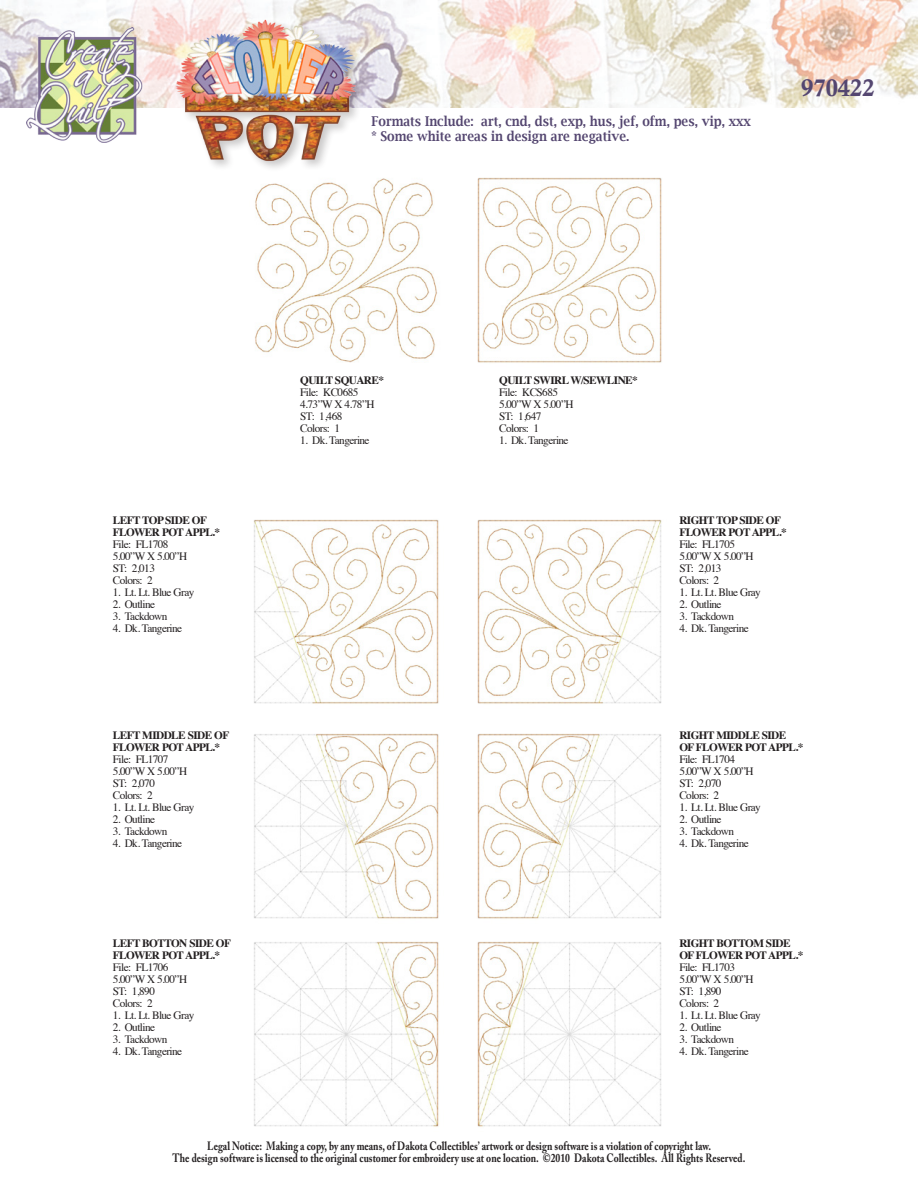
<style>
.page{position:relative;width:918px;height:1188px;background:#fff}
.page>*{position:absolute;margin:0;border:0;box-sizing:border-box;transform-origin:0 0}
.t1{font:24px "Calis MT Bol";color:#544670}
.t2{font:600 13.5px/15px "Lucida Bright";color:#544670;scale:.9 1}
.t3{font:700 12px/12px "Adobe Caslon Pro";color:#231f20;text-align:center;scale:.8 1}
.t4{font:11.25px/12px "Times";letter-spacing:-.05em;color:#231f20}
.t5{font:700 11.25px/12px "Times";letter-spacing:-.05em;color:#231f20}
</style>
<div class="page">
<img style="left:0;top:0;width:918px;height:108px">
<div style="left:174px;top:18px;width:193px;height:154px;background:#231f20;opacity:.3"></div>
<img style="left:170px;top:13px;width:195px;height:152px">
<img style="left:27px;top:27px;width:117px;height:115px">
<img style="left:477px;top:519px;width:185px;height:185px">
<img style="left:254px;top:519px;width:185px;height:185px">
<img style="left:254px;top:941px;width:185px;height:186px">
<img style="left:254px;top:733px;width:185px;height:186px">
<img style="left:477px;top:941px;width:185px;height:186px">
<img style="left:477px;top:733px;width:184px;height:186px">
<img style="left:255px;top:178px;width:182px;height:185px">
<img style="left:477px;top:177px;width:185px;height:186px">
<p class="t2" style="left:372px;top:114px;width:423px">Formats Include: art, cnd, dst, exp, hus, jef, ofm, pes, vip, xxx * Some white areas in design are negative.</p>
<h1 class="t1" style="left:801px;top:74px;width:75px">970422</h1>
<p class="t5" style="left:113px;top:513px;width:109px">LEFT TOP SIDE OF<br>FLOWER POT APPL.*</p>
<p class="t4" style="left:113px;top:537px;width:76px">File: FL1708<br>5.00”W X 5.00”H<br>ST: 2,013<br>Colors: 2</p>
<p class="t4" style="left:113px;top:585px;width:83px">1. Lt. Lt. Blue Gray</p>
<p class="t4" style="left:113px;top:597px;width:44px">2. Outline</p>
<p class="t4" style="left:113px;top:609px;width:56px">3. Tackdown</p>
<p class="t4" style="left:113px;top:621px;width:71px">4. Dk. Tangerine</p>
<p class="t5" style="left:113px;top:728px;width:118px">LEFT MIDDLE SIDE OF<br>FLOWER POT APPL.*</p>
<p class="t4" style="left:113px;top:752px;width:76px">File: FL1707<br>5.00”W X 5.00”H<br>ST: 2,070<br>Colors: 2</p>
<p class="t4" style="left:113px;top:800px;width:83px">1. Lt. Lt. Blue Gray</p>
<p class="t4" style="left:113px;top:812px;width:44px">2. Outline</p>
<p class="t4" style="left:113px;top:824px;width:56px">3. Tackdown</p>
<p class="t4" style="left:113px;top:836px;width:71px">4. Dk. Tangerine</p>
<p class="t5" style="left:113px;top:936px;width:120px">LEFT BOTTON SIDE OF<br>FLOWER POT APPL.*</p>
<p class="t4" style="left:113px;top:960px;width:76px">File: FL1706<br>5.00”W X 5.00”H<br>ST: 1,890<br>Colors: 2</p>
<p class="t4" style="left:113px;top:1008px;width:83px">1. Lt. Lt. Blue Gray</p>
<p class="t4" style="left:113px;top:1020px;width:44px">2. Outline</p>
<p class="t4" style="left:113px;top:1032px;width:56px">3. Tackdown</p>
<p class="t4" style="left:113px;top:1044px;width:71px">4. Dk. Tangerine</p>
<p class="t5" style="left:300px;top:373px;width:85px">QUILT SQUARE*</p>
<p class="t4" style="left:300px;top:385px;width:76px">File: KC0685<br>4.73”W X 4.78”H<br>ST: 1,468<br>Colors: 1</p>
<p class="t4" style="left:300px;top:433px;width:71px">1. Dk. Tangerine</p>
<p class="t5" style="left:499px;top:373px;width:140px">QUILT SWIRL W/SEWLINE*</p>
<p class="t4" style="left:499px;top:385px;width:76px">File: KCS685<br>5.00”W X 5.00”H<br>ST: 1,647<br>Colors: 1</p>
<p class="t4" style="left:499px;top:433px;width:71px">1. Dk. Tangerine</p>
<p class="t5" style="left:679px;top:513px;width:109px">RIGHT TOP SIDE OF<br>FLOWER POT APPL.*</p>
<p class="t4" style="left:679px;top:537px;width:76px">File: FL1705<br>5.00”W X 5.00”H<br>ST: 2,013<br>Colors: 2</p>
<p class="t4" style="left:679px;top:585px;width:83px">1. Lt. Lt. Blue Gray</p>
<p class="t4" style="left:679px;top:597px;width:44px">2. Outline</p>
<p class="t4" style="left:679px;top:609px;width:56px">3. Tackdown</p>
<p class="t4" style="left:679px;top:621px;width:71px">4. Dk. Tangerine</p>
<p class="t5" style="left:679px;top:728px;width:125px">RIGHT MIDDLE SIDE<br>OF FLOWER POT APPL.*</p>
<p class="t4" style="left:679px;top:752px;width:76px">File: FL1704<br>5.00”W X 5.00”H<br>ST: 2,070<br>Colors: 2</p>
<p class="t4" style="left:679px;top:800px;width:83px">1. Lt. Lt. Blue Gray</p>
<p class="t4" style="left:679px;top:812px;width:44px">2. Outline</p>
<p class="t4" style="left:679px;top:824px;width:56px">3. Tackdown</p>
<p class="t4" style="left:679px;top:836px;width:71px">4. Dk. Tangerine</p>
<p class="t5" style="left:679px;top:936px;width:125px">RIGHT BOTTOM SIDE<br>OF FLOWER POT APPL.*</p>
<p class="t4" style="left:679px;top:960px;width:76px">File: FL1703<br>5.00”W X 5.00”H<br>ST: 1,890<br>Colors: 2</p>
<p class="t4" style="left:679px;top:1008px;width:83px">1. Lt. Lt. Blue Gray</p>
<p class="t4" style="left:679px;top:1020px;width:44px">2. Outline</p>
<p class="t4" style="left:679px;top:1032px;width:56px">3. Tackdown</p>
<p class="t4" style="left:679px;top:1044px;width:71px">4. Dk. Tangerine</p>
<p class="t3" style="left:173px;top:1140px;width:718px">Legal Notice: Making a copy, by any means, of Dakota Collectibles’ artwork or design software is a violation of copyright law.<br>The design software is licensed to the original customer for embroidery use at one location. ©2010 Dakota Collectibles. All Rights Reserved.</p>
</div>
